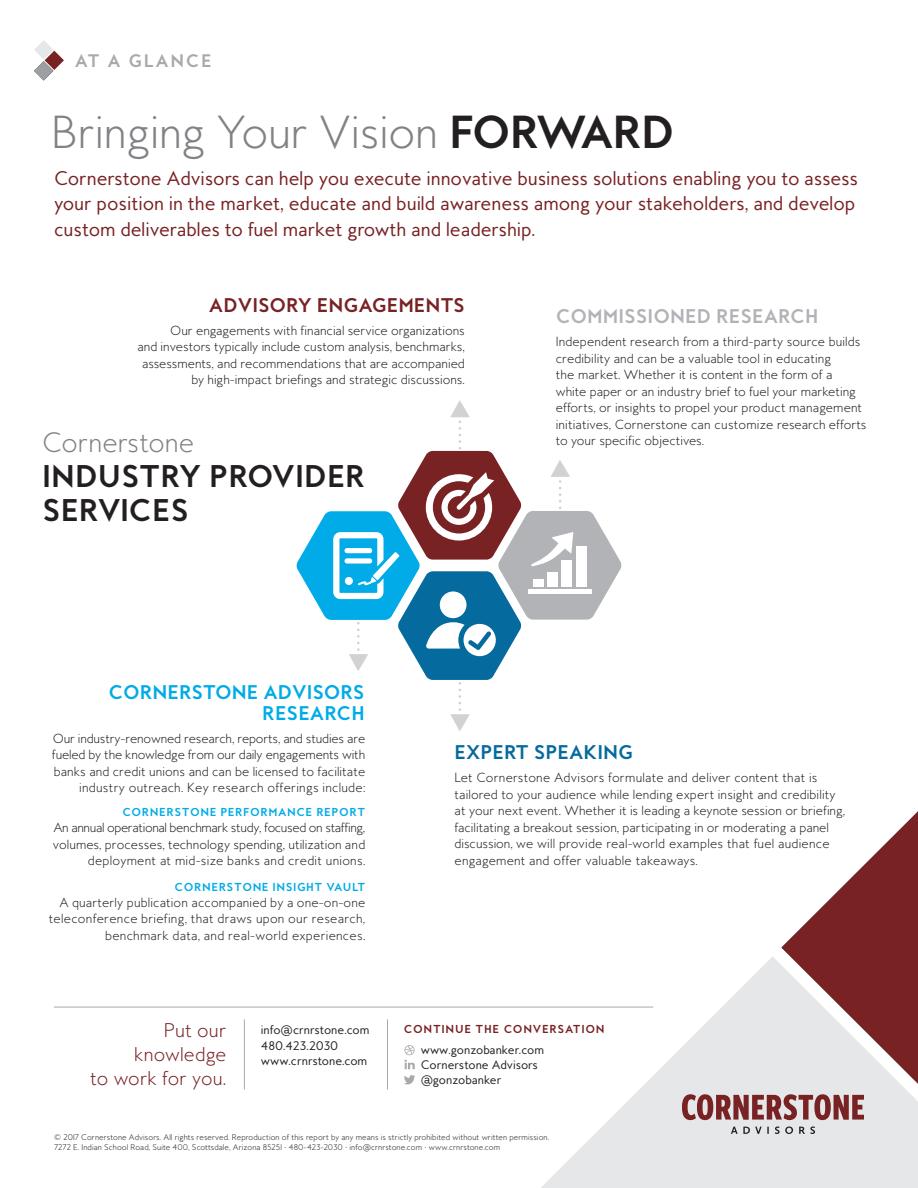
<style>
.page{position:relative;width:918px;height:1188px;background:#fff}
.page>*{position:absolute;margin:0;border:0;box-sizing:border-box;transform-origin:0 0}
.t1{font:300 42px "MB Empire";letter-spacing:-.005em;color:#808285}
.t2{font:700 28.5px/34.5px "MB Empire";color:#231f20}
.t3{font:300 25.5px "MB Empire";color:#808285}
.t4{font:18px/25.5px "MB Empire";letter-spacing:-.005em;color:#792224}
.t5{font:300 18px/24px "MB Empire";letter-spacing:.01em;color:#792224;text-align:right}
.t6{font:700 18px/21px "MB Empire";color:#00abe7;text-align:right}
.t7{font:700 18px "MB Empire";color:#b2b3b7}
.t8{font:700 18px "MB Empire";color:#792224}
.t9{font:700 18px "MB Empire";color:#056a9d}
.t10{font:700 16.5px "MB Empire";letter-spacing:.1em;color:#a8a9ad}
.t11{font:300 12px/16.5px "MB Empire";color:#231f20;text-align:right}
.t12{font:300 12px/16.8px "MB Empire";letter-spacing:.02em;color:#231f20;text-align:right}
.t13{font:11.25px/15px "MB Empire";color:#231f20}
.t14{font:700 10.5px "MB Empire";letter-spacing:.05em;color:#00abe7}
.t15{font:700 10.5px "MB Empire";letter-spacing:.07em;color:#792224}
.t16{font:300 7.5px/10.5px "MB Empire";letter-spacing:.01em;color:#231f20}
.s1{font-weight:700;color:#231f20}
</style>
<div class="page">
<svg style="left:540px;top:957px;width:378px;height:231px;fill:#e6e7e9"></svg>
<svg style="left:782px;top:811px;width:136px;height:273px"></svg>
<svg style="left:296px;top:400px;width:326px;height:331px"></svg>
<svg style="left:34px;top:40px;width:30px;height:41px"></svg>
<hr style="left:54px;top:1007px;width:599px;height:1px;background:#a8a9ad">
<hr style="left:244px;top:1019px;width:1px;height:70px;background:#a8a9ad">
<hr style="left:387px;top:1019px;width:1px;height:70px;background:#a8a9ad">
<svg style="left:404px;top:1075px;width:11px;height:9px"></svg>
<svg style="left:404px;top:1045px;width:11px;height:24px"></svg>
<svg style="left:682px;top:1094px;width:182px;height:26px;background:#a57274"></svg>
<svg style="left:731px;top:1127px;width:38px;height:7px"></svg>
<svg style="left:775px;top:1126px;width:18px;height:8px"></svg>
<svg style="left:799px;top:1126px;width:16px;height:8px"></svg>
<p class="t10" style="left:75px;top:50px;width:138px">AT A GLANCE</p>
<p class="t1" style="left:51px;top:105px;width:625px">Bringing Your Vision <span class="s1">FORWARD</span></p>
<p class="t4" style="left:54px;top:165px;width:806px">Cornerstone Advisors can help you execute innovative business solutions enabling you to assess your position in the market, educate and build awareness among your stakeholders, and develop custom deliverables to fuel market growth and leadership.</p>
<p class="t8" style="left:209px;top:293px;width:258px">ADVISORY ENGAGEMENTS</p>
<p class="t11" style="left:170px;top:322px;width:296px">Our engagements with financial service organizations</p>
<p class="t11" style="left:137px;top:339px;width:329px">and investors typically include custom analysis, benchmarks,</p>
<p class="t11" style="left:142px;top:355px;width:324px">assessments, and recommendations that are accompanied</p>
<p class="t11" style="left:191px;top:372px;width:275px">by high-impact briefings and strategic discussions.</p>
<p class="t3" style="left:42px;top:426px;width:154px">Cornerstone</p>
<p class="t2" style="left:42px;top:459px;width:325px">INDUSTRY PROVIDER<br>SERVICES</p>
<p class="t7" style="left:556px;top:304px;width:264px">COMMISSIONED RESEARCH</p>
<p class="t11" style="left:556px;top:333px;width:312px;text-align:left">Independent research from a third-party source builds credibility and can be a valuable tool in educating<br>the market. Whether it is content in the form of a<br>white paper or an industry brief to fuel your marketing efforts, or insights to propel your product management initiatives, Cornerstone can customize research efforts to your specific objectives.</p>
<p class="t6" style="left:109px;top:681px;width:258px">CORNERSTONE ADVISORS<br>RESEARCH</p>
<p class="t11" style="left:52px;top:730px;width:315px">Our industry-renowned research, reports, and studies are fueled by the knowledge from our daily engagements with banks and credit unions and can be licensed to facilitate industry outreach. Key research offerings include:</p>
<p class="t14" style="left:122px;top:805px;width:244px">CORNERSTONE PERFORMANCE REPORT</p>
<p class="t11" style="left:53px;top:819px;width:314px">An annual operational benchmark study, focused on staffing, volumes, processes, technology spending, utilization and deployment at mid-size banks and credit unions.</p>
<p class="t14" style="left:175px;top:880px;width:192px">CORNERSTONE INSIGHT VAULT</p>
<p class="t12" style="left:49px;top:894px;width:318px">A quarterly publication accompanied by a one-on-one teleconference briefing, that draws upon our research, benchmark data, and real-world experiences.</p>
<p class="t9" style="left:455px;top:741px;width:180px">EXPERT SPEAKING</p>
<p class="t11" style="left:455px;top:770px;width:392px;text-align:left">Let Cornerstone Advisors formulate and deliver content that is tailored to your audience while lending expert insight and credibility at your next event. Whether it is leading a keynote session or briefing, facilitating a breakout session, participating in or moderating a panel discussion, we will provide real-world examples that fuel audience engagement and offer valuable takeaways.</p>
<p class="t5" style="left:90px;top:1018px;width:138px">Put our knowledge<br>to work for you.</p>
<p class="t13" style="left:261px;top:1022px;width:110px">info@crnrstone.com</p>
<p class="t15" style="left:404px;top:1022px;width:202px">CONTINUE THE CONVERSATION</p>
<p class="t13" style="left:261px;top:1038px;width:108px">480.423.2030 www.crnrstone.com</p>
<p class="t13" style="left:421px;top:1042px;width:125px">www.gonzobanker.com</p>
<p class="t13" style="left:421px;top:1057px;width:119px">Cornerstone Advisors</p>
<p class="t13" style="left:421px;top:1072px;width:82px">@gonzobanker</p>
<p class="t16" style="left:54px;top:1132px;width:497px">© 2017 Cornerstone Advisors. All rights reserved. Reproduction of this report by any means is strictly prohibited without written permission.<br>7272 E. Indian School Road, Suite 400, Scottsdale, Arizona 85251 • 480-423-2030 • info@crnrstone.com • www.crnrstone.com</p>
</div>
